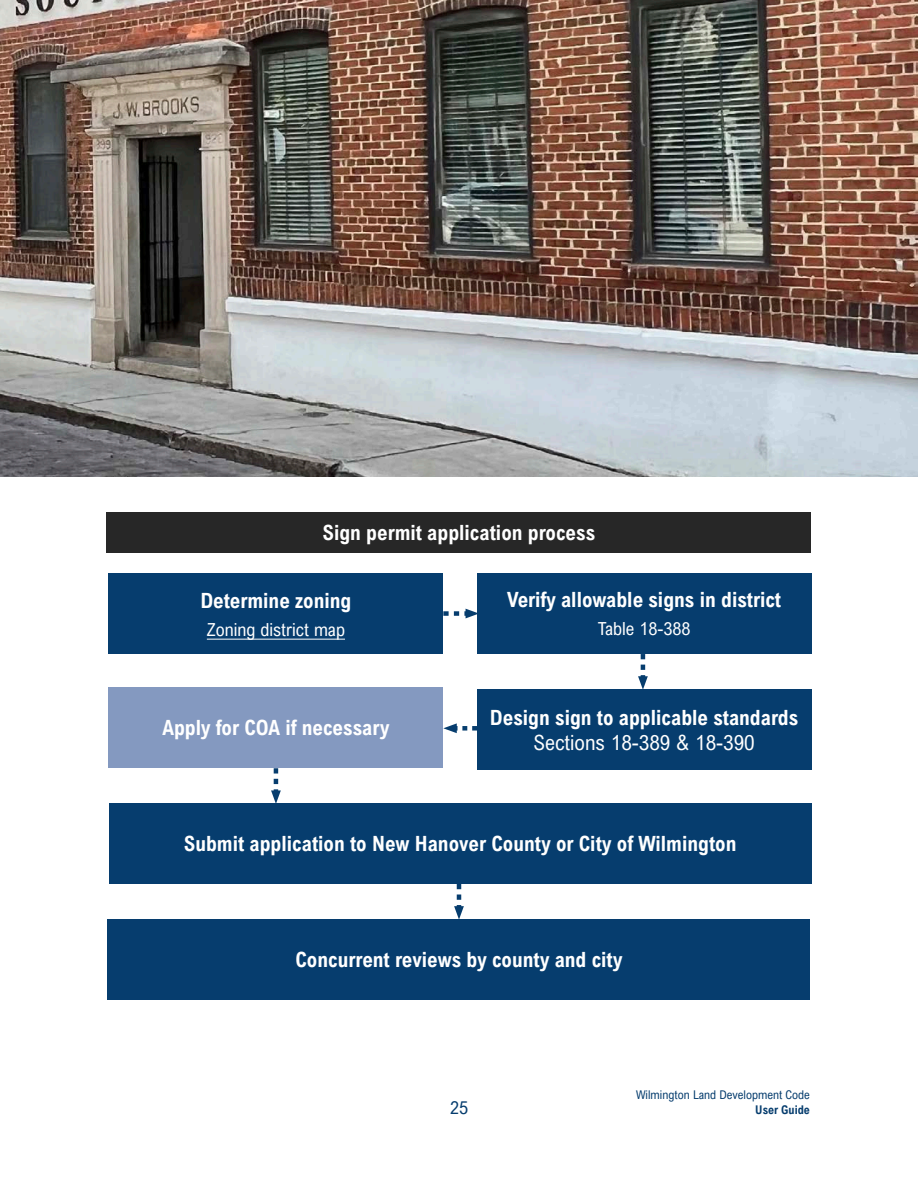
<style>
.page{position:relative;width:918px;height:1188px;background:#fff}
.page>*{position:absolute;margin:0;border:0;box-sizing:border-box;transform-origin:0 0}
.t1{font:700 21px "Arial Nova Cond";color:#fff}
.t2{font:21px "Arial Nova Cond";color:#fff}
.t3{font:18px "Arial Nova Cond";color:#fff}
.t4{font:18px "Arial Nova Cond";color:#063d6e}
.t5{font:12px "Arial Nova Cond";color:#063d6e}
.t6{font:700 12px "Arial Nova Cond";color:#063d6e}
</style>
<div class="page">
<img style="left:0;top:0;width:918px;height:477px">
<div style="left:106px;top:512px;width:705px;height:41px;background:#272727"></div>
<svg style="left:443px;top:609px;width:34px;height:9px"></svg>
<div style="left:477px;top:689px;width:334px;height:81px;background:#063d6e"></div>
<div style="left:477px;top:573px;width:334px;height:81px;background:#063d6e"></div>
<div style="left:109px;top:573px;width:334px;height:81px;background:#063d6e"></div>
<hr style="left:207px;top:639px;width:138px;height:1px;background:#fff">
<div style="left:109px;top:687px;width:334px;height:81px;background:#8499c0"></div>
<div style="left:109px;top:803px;width:703px;height:81px;background:#063d6e"></div>
<svg style="left:443px;top:723px;width:34px;height:10px"></svg>
<svg style="left:271px;top:768px;width:10px;height:35px"></svg>
<svg style="left:638px;top:654px;width:10px;height:35px"></svg>
<div style="left:108px;top:919px;width:702px;height:81px;background:#063d6e"></div>
<svg style="left:454px;top:884px;width:10px;height:35px"></svg>
<p class="t1" style="left:322px;top:520px;width:274px">Sign permit application process</p>
<p class="t1" style="left:200px;top:587px;width:153px">Determine zoning</p>
<p class="t3" style="left:207px;top:619px;width:140px">Zoning district map</p>
<p class="t1" style="left:162px;top:715px;width:228px">Apply for COA if necessary</p>
<p class="t1" style="left:507px;top:586px;width:275px">Verify allowable signs in district</p>
<p class="t3" style="left:598px;top:618px;width:94px">Table 18-388</p>
<p class="t1" style="left:490px;top:704px;width:310px">Design sign to applicable standards</p>
<p class="t2" style="left:534px;top:730px;width:223px">Sections 18-389 &amp; 18-390</p>
<p class="t1" style="left:184px;top:830px;width:554px">Submit application to New Hanover County or City of Wilmington</p>
<p class="t1" style="left:295px;top:946px;width:329px">Concurrent reviews by county and city</p>
<p class="t4" style="left:450px;top:1096px;width:19px">25</p>
<p class="t5" style="left:636px;top:1088px;width:175px">Wilmington Land Development Code</p>
<p class="t6" style="left:755px;top:1102px;width:56px">User Guide</p>
</div>
